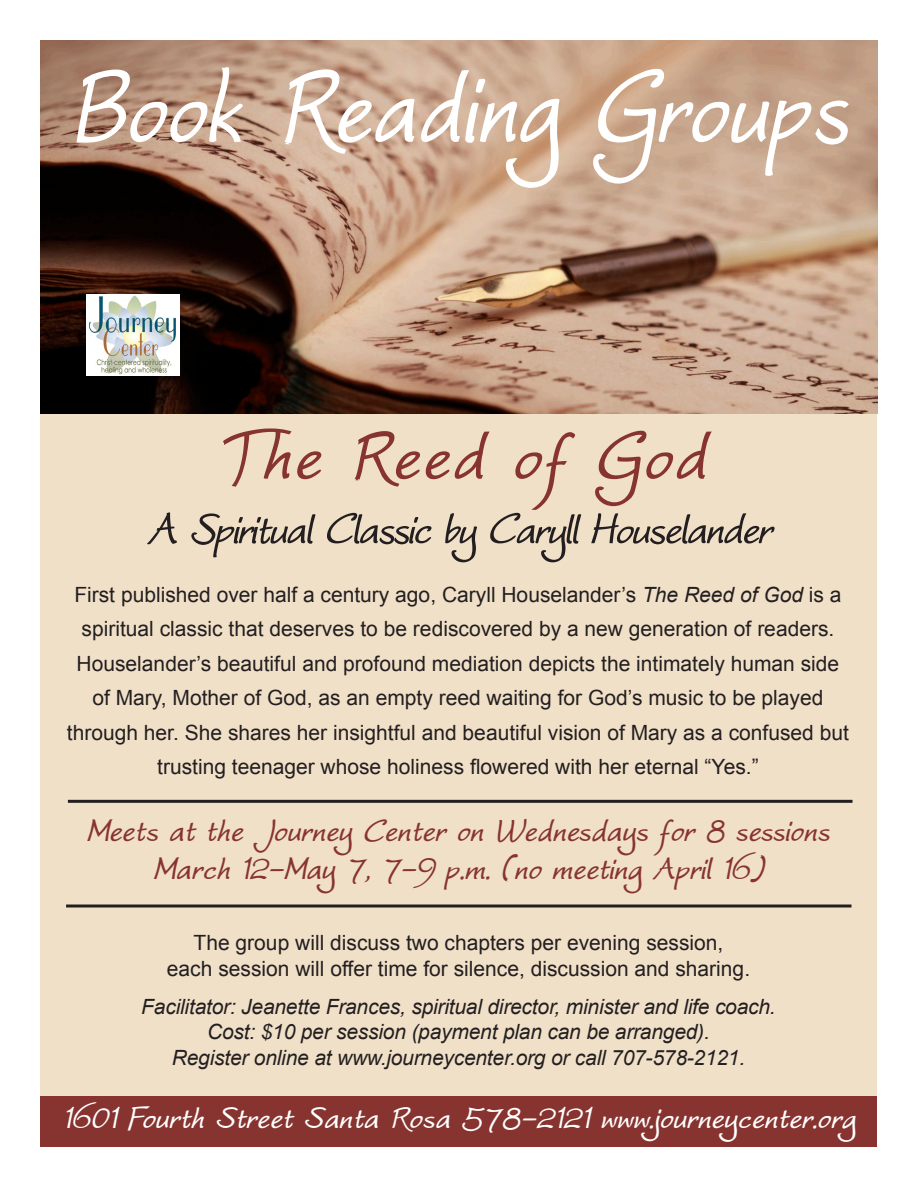
<style>
.page{position:relative;width:918px;height:1188px;background:#fff}
.page>*{position:absolute;margin:0;border:0;box-sizing:border-box;transform-origin:0 0}
.t1{font:italic 700 136.95px "Worstveld Sling";color:#fff;scale:.91 1}
.t2{font:italic 700 90px "Worstveld Sling";letter-spacing:.025em;color:#873430}
.t3{font:italic 700 57px "Worstveld Sling";letter-spacing:-.03em;color:#231f20}
.t4{font:italic 700 42px "Worstveld Sling";color:#873430}
.t5{font:italic 700 40.5px "Worstveld Sling";color:#fff}
.t6{font:21px/34.5px "Arial";color:#231f20;text-align:center}
.t7{font:italic 21px "Arial";letter-spacing:-.01em;color:#231f20}
.s1{font-style:italic}
</style>
<div class="page">
<div style="left:40px;top:414px;width:838px;height:683px;background:#f1e0c8"></div>
<div style="left:40px;top:1096px;width:838px;height:52px;background:#873430"></div>
<img style="left:40px;top:40px;width:838px;height:374px">
<hr style="left:68px;top:800px;width:785px;height:3px;background:#231f20">
<svg style="left:66px;top:904px;width:786px;height:4px;background:#564f49"></svg>
<img style="left:87px;top:294px;width:92px;height:82px">
<p class="t1" style="left:67px;top:43px;width:860px">Book Reading Groups</p>
<p class="t2" style="left:212px;top:414px;width:496px">The Reed of God</p>
<p class="t3" style="left:146px;top:502px;width:627px">A Spiritual Classic by Caryll Houselander</p>
<p class="t6" style="left:67px;top:577px;width:784px">First published over half a century ago, Caryll Houselander’s <span class="s1">The Reed of God</span> is a spiritual classic that deserves to be rediscovered by a new generation of readers.<br>Houselander’s beautiful and profound mediation depicts the intimately human side of Mary, Mother of God, as an empty reed waiting for God’s music to be played through her. She shares her insightful and beautiful vision of Mary as a confused but trusting teenager whose holiness flowered with her eternal “Yes.”</p>
<p class="t4" style="left:86px;top:811px;width:745px">Meets at the Journey Center on Wednesdays for 8 sessions</p>
<p class="t4" style="left:153px;top:849px;width:612px">March 12-May 7, 7-9 p.m. (no meeting April 16)</p>
<p class="t6" style="left:194px;top:926px;width:531px">The group will discuss two chapters per evening session,</p>
<p class="t6" style="left:167px;top:951px;width:585px">each session will offer time for silence, discussion and sharing.</p>
<p class="t7" style="left:141px;top:993px;width:636px">Facilitator: Jeanette Frances, spiritual director, minister and life coach.</p>
<p class="t7" style="left:207px;top:1019px;width:504px">Cost: $10 per session (payment plan can be arranged).</p>
<p class="t7" style="left:172px;top:1044px;width:575px">Register online at www.journeycenter.org or call 707-578-2121.</p>
<p class="t5" style="left:62px;top:1099px;width:795px">1601 Fourth Street Santa Rosa 578-2121 www.journeycenter.org</p>
</div>
